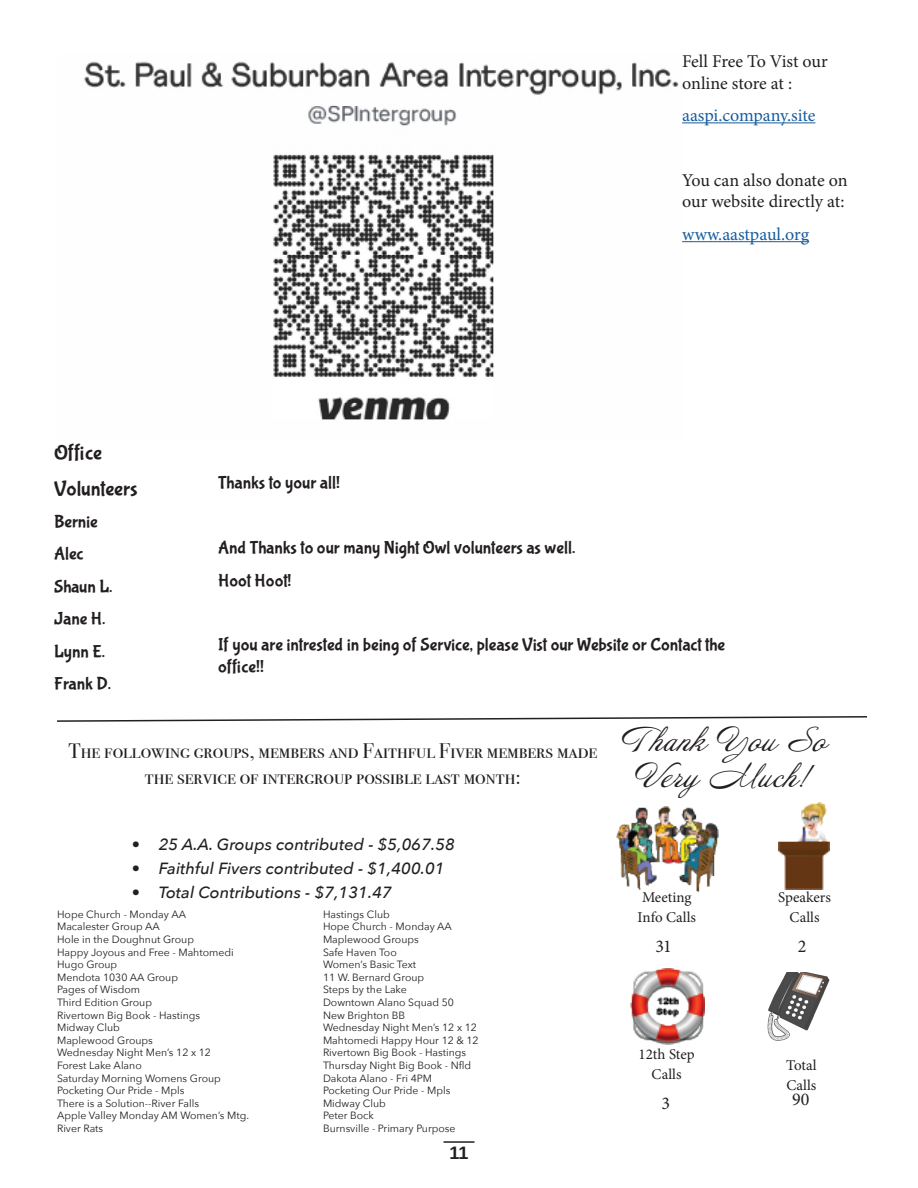
<style>
.page{position:relative;width:918px;height:1188px;background:#fff}
.page>*{position:absolute;margin:0;border:0;box-sizing:border-box;transform-origin:0 0}
.t1{font:30px/36px "Annabelle JF";color:#231f20;text-align:center}
.t2{font:21px/25.2px "Bodoni Svty Two SCITCTT";color:#231f20;text-align:center}
.t3{font:21px "Bubblegum Sans";color:#231f20}
.t4{font:18px/21.6px "Bubblegum Sans";color:#231f20}
.t5{font:18px/21.6px "Minion Pro";letter-spacing:-.005em;color:#231f20}
.t6{font:18px "Minion Pro";letter-spacing:-.005em;color:#175d9e}
.t7{font:700 18px "Liberation Sans";color:#231f20}
.t8{font:italic 500 16.2px "Avenir Next";color:#231f20}
.t9{font:15px "Minion Pro";color:#231f20}
.t10{font:10.5px "Avenir Next";color:#231f20}
</style>
<div class="page">
<hr style="left:444px;top:1141px;width:30px;height:2px;background:#231f20">
<img style="left:631px;top:968px;width:73px;height:77px">
<img style="left:616px;top:807px;width:102px;height:85px">
<img style="left:779px;top:802px;width:51px;height:87px">
<img style="left:767px;top:972px;width:63px;height:69px">
<svg style="left:57px;top:716px;width:811px;height:6px"></svg>
<img style="left:84px;top:61px;width:595px;height:359px">
<hr style="left:682px;top:122px;width:133px;height:1px;background:#175d9e">
<hr style="left:682px;top:241px;width:127px;height:1px;background:#175d9e">
<p class="t5" style="left:682px;top:51px;width:147px">Fell Free To Vist our online store at :</p>
<p class="t6" style="left:682px;top:103px;width:135px">aaspi.company.site</p>
<p class="t3" style="left:54px;top:441px;width:50px">Office</p>
<p class="t3" style="left:54px;top:477px;width:85px">Volunteers</p>
<p class="t4" style="left:54px;top:511px;width:45px">Bernie</p>
<p class="t4" style="left:54px;top:544px;width:31px">Alec</p>
<p class="t4" style="left:54px;top:576px;width:60px">Shaun L.</p>
<p class="t4" style="left:54px;top:608px;width:53px">Jane H.</p>
<p class="t4" style="left:54px;top:641px;width:53px">Lynn E.</p>
<p class="t4" style="left:54px;top:673px;width:59px">Frank D.</p>
<p class="t4" style="left:218px;top:473px;width:123px">Thanks to your all!</p>
<p class="t4" style="left:218px;top:538px;width:359px">And Thanks to our many Night Owl volunteers as well.</p>
<p class="t4" style="left:218px;top:570px;width:75px">Hoot Hoot!</p>
<p class="t5" style="left:682px;top:169px;width:167px">You can also donate on our website directly at:</p>
<p class="t6" style="left:682px;top:222px;width:128px">www.aastpaul.org</p>
<p class="t4" style="left:218px;top:635px;width:509px">If you are intrested in being of Service, please Vist our Website or Contact the office!!</p>
<p class="t2" style="left:69px;top:739px;width:530px">The following groups, members and Faithful Fiver members made the service of intergroup possible last month:</p>
<p class="t8" style="left:132px;top:830px;width:325px">• 25 A.A. Groups contributed - $5,067.58</p>
<p class="t8" style="left:132px;top:855px;width:314px">• Faithful Fivers contributed - $1,400.01</p>
<p class="t8" style="left:132px;top:879px;width:262px">• Total Contributions - $7,131.47</p>
<p class="t10" style="left:57px;top:905px;width:130px">Hope Church - Monday AA</p>
<p class="t10" style="left:57px;top:918px;width:104px">Macalester Group AA</p>
<p class="t10" style="left:57px;top:930px;width:138px">Hole in the Doughnut Group</p>
<p class="t10" style="left:57px;top:943px;width:178px">Happy Joyous and Free - Mahtomedi</p>
<p class="t10" style="left:57px;top:956px;width:62px">Hugo Group</p>
<p class="t10" style="left:57px;top:968px;width:122px">Mendota 1030 AA Group</p>
<p class="t10" style="left:57px;top:981px;width:85px">Pages of Wisdom</p>
<p class="t10" style="left:57px;top:993px;width:97px">Third Edition Group</p>
<p class="t10" style="left:57px;top:1006px;width:145px">Rivertown Big Book - Hastings</p>
<p class="t10" style="left:57px;top:1019px;width:64px">Midway Club</p>
<p class="t10" style="left:57px;top:1031px;width:97px">Maplewood Groups</p>
<p class="t10" style="left:57px;top:1044px;width:155px">Wednesday Night Men’s 12 x 12</p>
<p class="t10" style="left:57px;top:1056px;width:86px">Forest Lake Alano</p>
<p class="t10" style="left:57px;top:1069px;width:165px">Saturday Morning Womens Group</p>
<p class="t10" style="left:57px;top:1082px;width:129px">Pocketing Our Pride - Mpls</p>
<p class="t10" style="left:57px;top:1094px;width:143px">There is a Solution--River Falls</p>
<p class="t10" style="left:57px;top:1107px;width:194px">Apple Valley Monday AM Women’s Mtg.</p>
<p class="t10" style="left:57px;top:1119px;width:48px">River Rats</p>
<p class="t10" style="left:323px;top:905px;width:68px">Hastings Club</p>
<p class="t10" style="left:323px;top:918px;width:130px">Hope Church - Monday AA</p>
<p class="t10" style="left:323px;top:930px;width:97px">Maplewood Groups</p>
<p class="t10" style="left:323px;top:943px;width:75px">Safe Haven Too</p>
<p class="t10" style="left:323px;top:956px;width:95px">Women’s Basic Text</p>
<p class="t10" style="left:323px;top:968px;width:103px">11 W. Bernard Group</p>
<p class="t10" style="left:323px;top:981px;width:85px">Steps by the Lake</p>
<p class="t10" style="left:323px;top:993px;width:132px">Downtown Alano Squad 50</p>
<p class="t10" style="left:323px;top:1006px;width:84px">New Brighton BB</p>
<p class="t10" style="left:323px;top:1019px;width:155px">Wednesday Night Men’s 12 x 12</p>
<p class="t10" style="left:323px;top:1031px;width:157px">Mahtomedi Happy Hour 12 &amp; 12</p>
<p class="t10" style="left:323px;top:1044px;width:145px">Rivertown Big Book - Hastings</p>
<p class="t10" style="left:323px;top:1056px;width:150px">Thursday Night Big Book - Nfld</p>
<p class="t10" style="left:323px;top:1069px;width:111px">Dakota Alano - Fri 4PM</p>
<p class="t10" style="left:323px;top:1082px;width:129px">Pocketing Our Pride - Mpls</p>
<p class="t10" style="left:323px;top:1094px;width:64px">Midway Club</p>
<p class="t10" style="left:323px;top:1107px;width:52px">Peter Bock</p>
<p class="t10" style="left:323px;top:1119px;width:134px">Burnsville - Primary Purpose</p>
<h3 class="t7" style="left:449px;top:1141px;width:21px">11</h3>
<p class="t1" style="left:621px;top:724px;width:207px">Thank You So<br>Very Much!</p>
<p class="t9" style="left:642px;top:887px;width:51px">Meeting</p>
<p class="t9" style="left:638px;top:907px;width:60px">Info Calls</p>
<p class="t5" style="left:656px;top:935px;width:18px">31</p>
<p class="t9" style="left:639px;top:1044px;width:58px">12th Step</p>
<p class="t9" style="left:652px;top:1064px;width:31px">Calls</p>
<p class="t5" style="left:662px;top:1092px;width:10px">3</p>
<p class="t9" style="left:778px;top:887px;width:54px">Speakers</p>
<p class="t9" style="left:790px;top:907px;width:31px">Calls</p>
<p class="t5" style="left:798px;top:935px;width:10px">2</p>
<p class="t9" style="left:786px;top:1056px;width:32px">Total</p>
<p class="t9" style="left:787px;top:1075px;width:31px">Calls</p>
<p class="t5" style="left:792px;top:1088px;width:19px">90</p>
</div>
